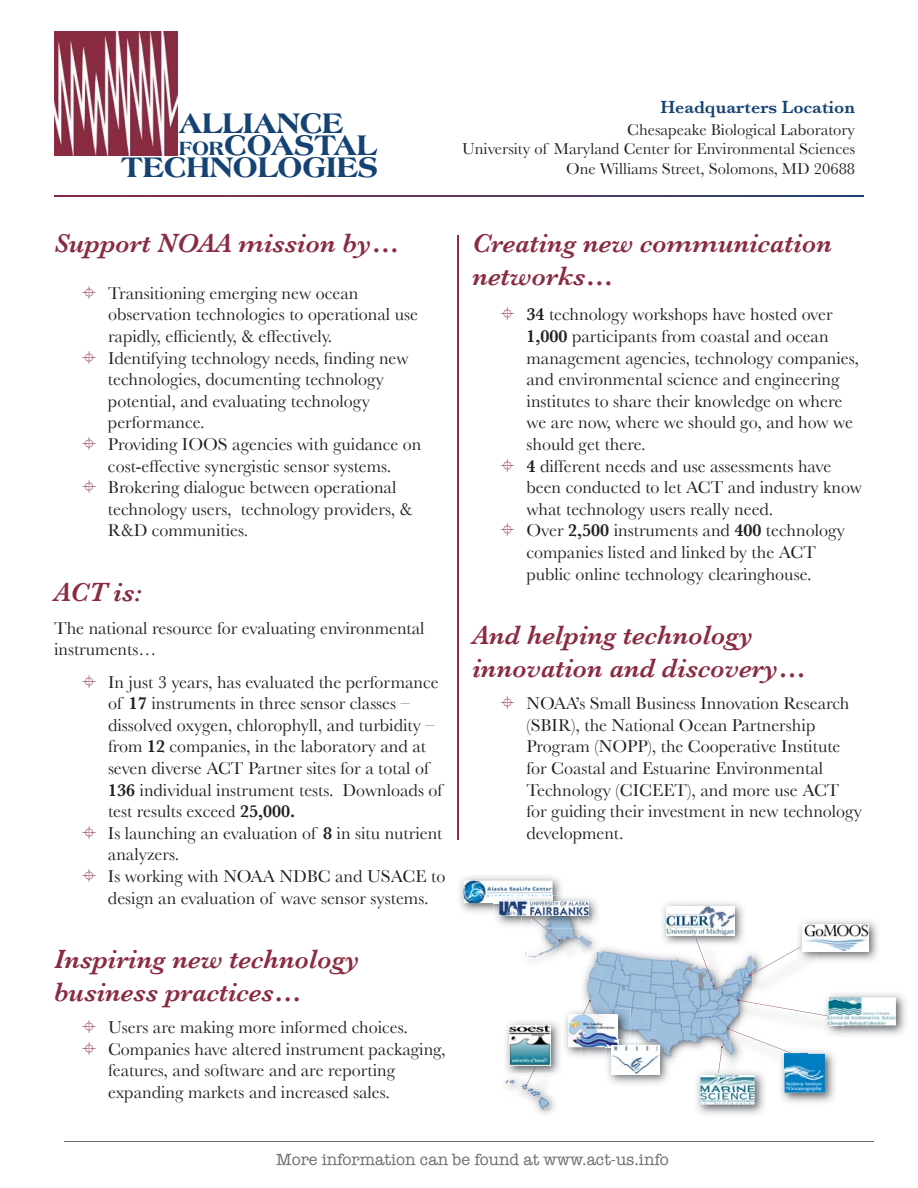
<style>
.page{position:relative;width:918px;height:1188px;background:#fff}
.page>*{position:absolute;margin:0;border:0;box-sizing:border-box;transform-origin:0 0}
.t1{font:800 30px "Americana BT";color:#144373}
.t2{font:italic 600 27px/32.4px "Baskerville";color:#892b41}
.t3{font:18px/21.6px "Baskerville";color:#231f20}
.t4{font:600 18px "Baskerville";color:#144373}
.t5{font:16.5px/19.8px "Baskerville";color:#231f20;text-align:right}
.t6{font:16.5px "American Typewriter";color:#6d6e70}
.s1{font-size:20.4px}
.s2{font-weight:600}
</style>
<div class="page">
<img style="left:54px;top:32px;width:123px;height:123px">
<svg style="left:54px;top:195px;width:810px;height:2px;background:#5a385a"></svg>
<hr style="left:458px;top:235px;width:1px;height:605px;background:#8a2e42">
<hr style="left:64px;top:1141px;width:810px;height:1px;background:#6d6e70">
<img style="left:582px;top:947px;width:93px;height:115px">
<img style="left:587px;top:951px;width:165px;height:107px">
<img style="left:459px;top:876px;width:103px;height:36px">
<img style="left:464px;top:881px;width:88px;height:22px">
<img style="left:529px;top:938px;width:67px;height:23px">
<img style="left:581px;top:944px;width:19px;height:23px">
<img style="left:587px;top:951px;width:13px;height:16px">
<img style="left:525px;top:929px;width:67px;height:28px">
<svg style="left:581px;top:944px;width:11px;height:13px"></svg>
<img style="left:506px;top:1021px;width:54px;height:53px">
<img style="left:510px;top:1026px;width:40px;height:40px">
<img style="left:781px;top:1050px;width:54px;height:53px">
<img style="left:785px;top:1054px;width:40px;height:39px">
<img style="left:661px;top:902px;width:83px;height:46px">
<img style="left:667px;top:906px;width:67px;height:29px">
<img style="left:696px;top:1071px;width:69px;height:44px">
<img style="left:700px;top:1075px;width:54px;height:29px">
<img style="left:565px;top:1008px;width:40px;height:52px">
<img style="left:587px;top:1008px;width:44px;height:50px">
<img style="left:568px;top:1014px;width:50px;height:33px">
<img style="left:605px;top:1058px;width:67px;height:26px">
<img style="left:631px;top:1040px;width:41px;height:18px">
<img style="left:605px;top:1040px;width:26px;height:20px">
<svg style="left:605px;top:1040px;width:13px;height:7px"></svg>
<img style="left:612px;top:1046px;width:47px;height:29px">
<img style="left:540px;top:1100px;width:15px;height:14px">
<img style="left:504px;top:1079px;width:50px;height:33px">
<img style="left:827px;top:993px;width:79px;height:42px">
<img style="left:829px;top:998px;width:67px;height:27px">
<img style="left:721px;top:1073px;width:20px;height:16px">
<img style="left:791px;top:1050px;width:16px;height:4px">
<img style="left:791px;top:1054px;width:16px;height:16px">
<img style="left:752px;top:976px;width:5px;height:15px">
<img style="left:587px;top:1003px;width:22px;height:28px">
<svg style="left:583px;top:1000px;width:8px;height:14px"></svg>
<img style="left:700px;top:943px;width:33px;height:61px">
<svg style="left:696px;top:938px;width:19px;height:49px"></svg>
<img style="left:528px;top:1086px;width:25px;height:18px">
<svg style="left:525px;top:1067px;width:28px;height:19px"></svg>
<img style="left:532px;top:929px;width:46px;height:31px">
<svg style="left:545px;top:929px;width:15px;height:12px"></svg>
<img style="left:798px;top:920px;width:80px;height:41px">
<img style="left:801px;top:951px;width:16px;height:12px">
<svg style="left:749px;top:947px;width:52px;height:29px"></svg>
<img style="left:802px;top:924px;width:66px;height:27px">
<img style="left:823px;top:1002px;width:21px;height:32px">
<img style="left:740px;top:1016px;width:12px;height:12px">
<img style="left:829px;top:1002px;width:15px;height:23px">
<svg style="left:718px;top:1028px;width:73px;height:45px"></svg>
<svg style="left:737px;top:999px;width:91px;height:17px"></svg>
<img style="left:495px;top:898px;width:102px;height:28px">
<img style="left:493px;top:896px;width:71px;height:19px">
<img style="left:493px;top:896px;width:59px;height:7px">
<img style="left:521px;top:906px;width:77px;height:20px">
<img style="left:525px;top:913px;width:67px;height:16px">
<img style="left:527px;top:916px;width:19px;height:13px">
<img style="left:499px;top:902px;width:89px;height:14px">
<h1 class="t1" style="left:179px;top:113px;width:166px">ALLIANCE</h1>
<h1 class="t1" style="left:179px;top:135px;width:200px"><span class="s1">FOR</span>COASTAL</h1>
<h1 class="t1" style="left:121px;top:157px;width:259px">TECHNOLOGIES</h1>
<p class="t4" style="left:660px;top:97px;width:196px">Headquarters Location</p>
<p class="t5" style="left:462px;top:119px;width:395px">Chesapeake Biological Laboratory<br>University of Maryland Center for Environmental Sciences<br>One Williams Street, Solomons, MD 20688</p>
<h2 class="t2" style="left:54px;top:227px;width:346px">Support NOAA mission by…</h2>
<p class="t3" style="left:108px;top:282px;width:315px">Transitioning emerging new ocean observation technologies to operational use rapidly, efficiently, &amp; effectively.<br>Identifying technology needs, finding new technologies, documenting technology potential, and evaluating technology performance.<br>Providing IOOS agencies with guidance on cost-effective synergistic sensor systems.<br>Brokering dialogue between operational technology users, technology providers, &amp; R&amp;D communities.</p>
<h2 class="t2" style="left:54px;top:576px;width:89px">ACT is:</h2>
<p class="t3" style="left:54px;top:617px;width:372px">The national resource for evaluating environmental instruments…</p>
<p class="t3" style="left:108px;top:671px;width:339px">In just 3 years, has evaluated the performance of <span class="s2">17</span> instruments in three sensor classes – dissolved oxygen, chlorophyll, and turbidity – from <span class="s2">12</span> companies, in the laboratory and at seven diverse ACT Partner sites for a total of <span class="s2">136</span> individual instrument tests. Downloads of test results exceed <span class="s2">25,000.<br></span>Is launching an evaluation of <span class="s2">8</span> in situ nutrient analyzers.<br>Is working with NOAA NDBC and USACE to design an evaluation of wave sensor systems.</p>
<h2 class="t2" style="left:54px;top:943px;width:307px">Inspiring new technology business practices…</h2>
<p class="t3" style="left:108px;top:1017px;width:339px">Users are making more informed choices.<br>Companies have altered instrument packaging, features, and software and are reporting expanding markets and increased sales.</p>
<h2 class="t2" style="left:472px;top:227px;width:361px">Creating new communication networks…</h2>
<p class="t3" style="left:526px;top:304px;width:337px"><span class="s2">34</span> technology workshops have hosted over <span class="s2">1,000</span> participants from coastal and ocean management agencies, technology companies, and environmental science and engineering institutes to share their knowledge on where we are now, where we should go, and how we should get there.<br><span class="s2">4</span> different needs and use assessments have been conducted to let ACT and industry know what technology users really need.<br>Over <span class="s2">2,500</span> instruments and <span class="s2">400</span> technology companies listed and linked by the ACT public online technology clearinghouse.</p>
<h2 class="t2" style="left:472px;top:619px;width:334px">And helping technology innovation and discovery…</h2>
<p class="t3" style="left:526px;top:693px;width:337px">NOAA’s Small Business Innovation Research (SBIR), the National Ocean Partnership Program (NOPP), the Cooperative Institute for Coastal and Estuarine Environmental Technology (CICEET), and more use ACT for guiding their investment in new technology development.</p>
<p class="t6" style="left:276px;top:1150px;width:394px">More information can be found at www.act-us.info</p>
</div>
